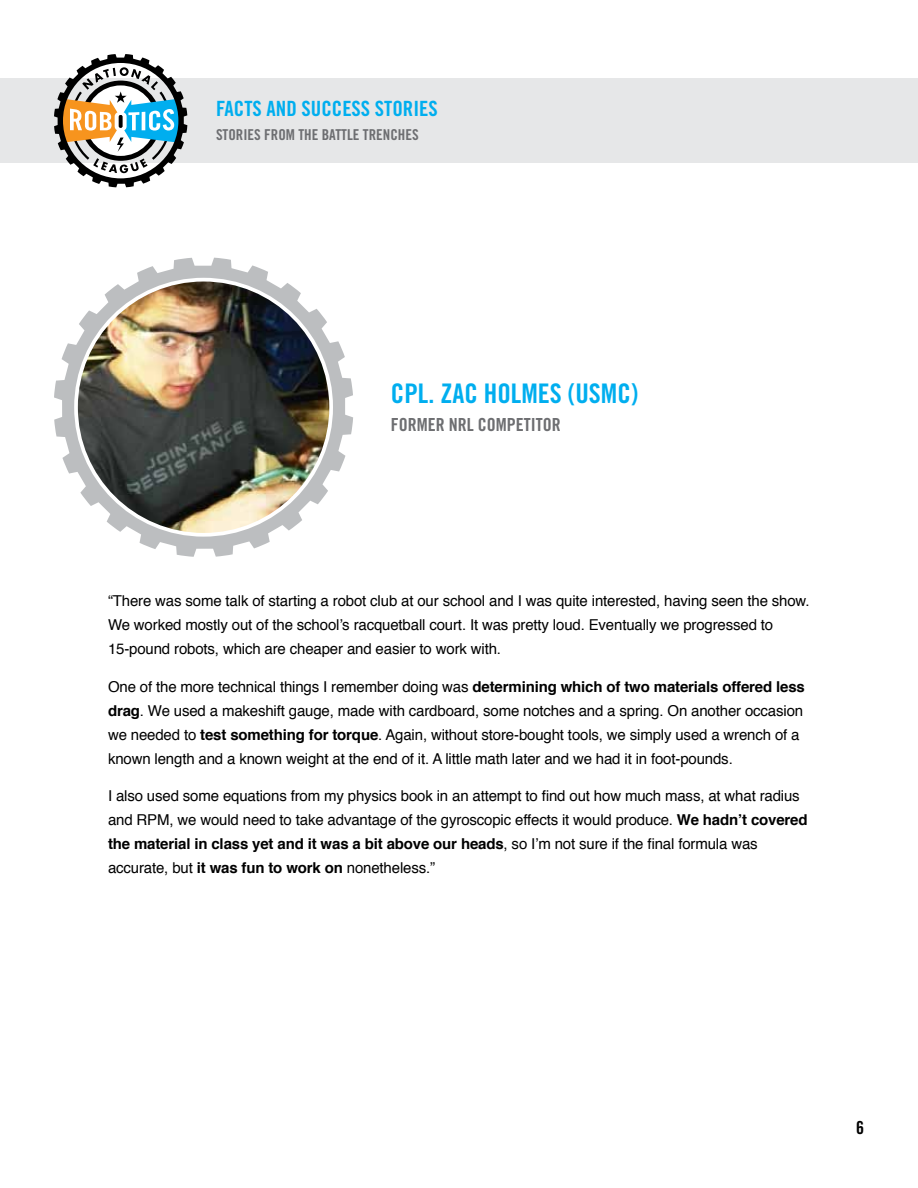
<style>
.page{position:relative;width:918px;height:1188px;background:#fff}
.page>*{position:absolute;margin:0;border:0;box-sizing:border-box;transform-origin:0 0}
.t1{font:27px "Trade Gothic LT Std Bd Cn 20";color:#00aeef}
.t2{font:21px "Trade Gothic LT Std Bd Cn 20";color:#00aeef}
.t3{font:18px "Trade Gothic LT Std Bd Cn 20";color:#6d6e71}
.t4{font:18px "Trade Gothic LT Std Bd Cn 20";color:#000}
.t5{font:15px/24px "Helvetica";letter-spacing:-.01em;color:#000}
.t6{font:15px "Trade Gothic LT Std Bd Cn 20";color:#6d6e71}
.s1{font-weight:700}
</style>
<div class="page">
<img style="left:54px;top:258px;width:299px;height:299px">
<div style="left:0;top:79px;width:918px;height:84px;background:#e6e7e8"></div>
<svg style="left:54px;top:54px;width:133px;height:133px"></svg>
<h2 class="t2" style="left:216px;top:96px;width:223px">FACTS AND SUCCESS STORIES</h2>
<p class="t6" style="left:216px;top:126px;width:204px">STORIES FROM THE BATTLE TRENCHES</p>
<h1 class="t1" style="left:391px;top:377px;width:249px">CPL. ZAC HOLMES (USMC)</h1>
<p class="t3" style="left:391px;top:414px;width:171px">FORMER NRL COMPETITOR</p>
<p class="t5" style="left:108px;top:590px;width:703px">“There was some talk of starting a robot club at our school and I was quite interested, having seen the show.<br>We worked mostly out of the school’s racquetball court. It was pretty loud. Eventually we progressed to<br>15-pound robots, which are cheaper and easier to work with.</p>
<p class="t5" style="left:108px;top:675px;width:698px">One of the more technical things I remember doing was <span class="s1">determining which of two materials offered less drag</span>. We used a makeshift gauge, made with cardboard, some notches and a spring. On another occasion we needed to <span class="s1">test something for torque</span>. Again, without store-bought tools, we simply used a wrench of a known length and a known weight at the end of it. A little math later and we had it in foot-pounds.</p>
<p class="t5" style="left:108px;top:785px;width:701px">I also used some equations from my physics book in an attempt to find out how much mass, at what radius and RPM, we would need to take advantage of the gyroscopic effects it would produce. <span class="s1">We hadn’t covered the material in class yet and it was a bit above our heads</span>, so I’m not sure if the final formula was accurate, but <span class="s1">it was fun to work on</span> nonetheless.”</p>
<p class="t4" style="left:856px;top:1117px;width:9px">6</p>
</div>
